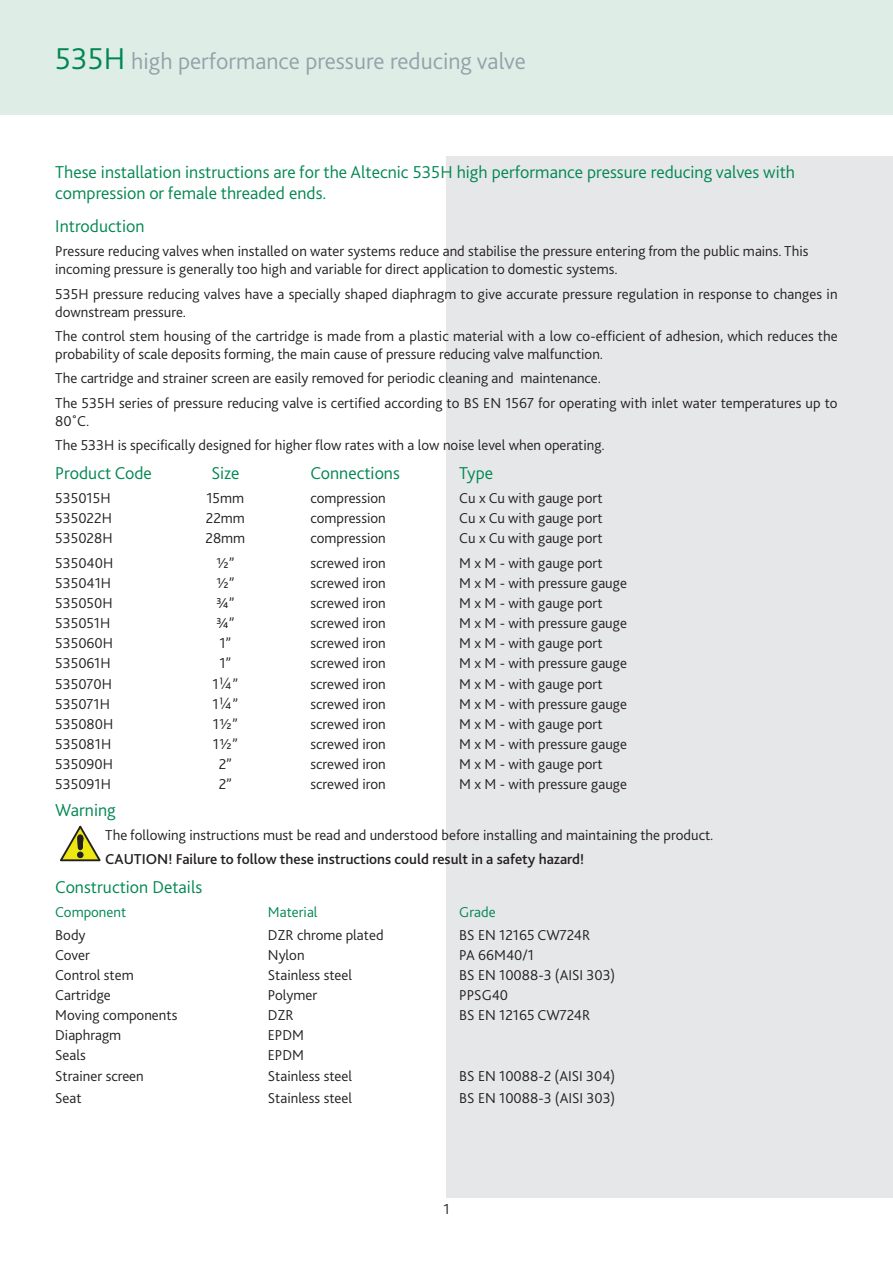
<style>
.page{position:relative;width:893px;height:1263px;background:#fff}
.page>*{position:absolute;margin:0;border:0;box-sizing:border-box;transform-origin:0 0}
.t1{font:300 24px "Bliss 2";color:#94a2aa}
.t2{font:300 18px/21px "Bliss 2";color:#008751}
.t3{font:300 15px/18px "Bliss 2";color:#231f20}
.t4{font:500 15px "Bliss 2";color:#231f20}
.t5{font:300 15px "Bliss 2";color:#008751}
.s1{font-size:31.5px;color:#008751}
.s2{font-family:"Futura";font-weight:400}
</style>
<div class="page">
<div style="left:0;top:0;width:893px;height:115px;background:#deede6"></div>
<div style="left:446px;top:156px;width:447px;height:1042px;background:#e6e7e9"></div>
<svg style="left:60px;top:825px;width:41px;height:37px"></svg>
<h1 class="t1" style="left:55px;top:52px;width:472px"><span class="s1">535H</span> high performance pressure reducing valve</h1>
<p class="t2" style="left:55px;top:163px;width:741px">These installation instructions are for the Altecnic 535H high performance pressure reducing valves with compression or female threaded ends.</p>
<p class="t2" style="left:55px;top:217px;width:91px">Introduction</p>
<p class="t3" style="left:55px;top:244px;width:755px">Pressure reducing valves when installed on water systems reduce and stabilise the pressure entering from the public mains. This incoming pressure is generally too high and variable for direct application to domestic systems.</p>
<p class="t3" style="left:55px;top:286px;width:784px">535H pressure reducing valves have a specially shaped diaphragm to give accurate pressure regulation in response to changes in downstream pressure.</p>
<p class="t3" style="left:55px;top:328px;width:784px">The control stem housing of the cartridge is made from a plastic material with a low co-efficient of adhesion, which reduces the probability of scale deposits forming, the main cause of pressure reducing valve malfunction.</p>
<p class="t3" style="left:55px;top:368px;width:784px;line-height:24.3px">The cartridge and strainer screen are easily removed for periodic cleaning and maintenance.<br>The 535H series of pressure reducing valve is certified according to BS EN 1567 for operating with inlet water temperatures up to</p>
<p class="t3" style="left:55px;top:410px;width:551px;line-height:24.3px">80˚C.<br>The 533H is specifically designed for higher flow rates with a low noise level when operating.</p>
<p class="t2" style="left:55px;top:464px;width:98px">Product Code</p>
<p class="t2" style="left:211px;top:464px;width:30px">Size</p>
<p class="t2" style="left:310px;top:464px;width:91px">Connections</p>
<p class="t2" style="left:459px;top:464px;width:35px">Type</p>
<p class="t3" style="left:55px;top:491px;width:57px">535015H</p>
<p class="t3" style="left:206px;top:491px;width:39px">15mm</p>
<p class="t3" style="left:310px;top:491px;width:77px">compression</p>
<p class="t3" style="left:459px;top:491px;width:145px">Cu x Cu with gauge port</p>
<p class="t3" style="left:55px;top:511px;width:58px">535022H</p>
<p class="t3" style="left:206px;top:511px;width:41px">22mm</p>
<p class="t3" style="left:310px;top:511px;width:77px">compression</p>
<p class="t3" style="left:459px;top:511px;width:145px">Cu x Cu with gauge port</p>
<p class="t3" style="left:55px;top:531px;width:59px">535028H</p>
<p class="t3" style="left:205px;top:531px;width:41px">28mm</p>
<p class="t3" style="left:310px;top:531px;width:77px">compression</p>
<p class="t3" style="left:459px;top:531px;width:145px">Cu x Cu with gauge port</p>
<p class="t3" style="left:55px;top:555px;width:60px">535040H</p>
<p class="t3" style="left:216px;top:555px;width:20px">½”</p>
<p class="t3" style="left:310px;top:555px;width:77px">screwed iron</p>
<p class="t3" style="left:459px;top:555px;width:145px">M x M - with gauge port</p>
<p class="t3" style="left:55px;top:575px;width:57px">535041H</p>
<p class="t3" style="left:216px;top:575px;width:20px">½”</p>
<p class="t3" style="left:310px;top:575px;width:77px">screwed iron</p>
<p class="t3" style="left:459px;top:575px;width:169px">M x M - with pressure gauge</p>
<p class="t3" style="left:55px;top:595px;width:59px">535050H</p>
<p class="t3" style="left:216px;top:595px;width:20px">¾”</p>
<p class="t3" style="left:310px;top:595px;width:77px">screwed iron</p>
<p class="t3" style="left:459px;top:595px;width:145px">M x M - with gauge port</p>
<p class="t3" style="left:55px;top:616px;width:57px">535051H</p>
<p class="t3" style="left:216px;top:616px;width:20px">¾”</p>
<p class="t3" style="left:310px;top:616px;width:77px">screwed iron</p>
<p class="t3" style="left:459px;top:616px;width:169px">M x M - with pressure gauge</p>
<p class="t3" style="left:55px;top:636px;width:59px">535060H</p>
<p class="t3" style="left:219px;top:636px;width:13px">1”</p>
<p class="t3" style="left:310px;top:636px;width:77px">screwed iron</p>
<p class="t3" style="left:459px;top:636px;width:145px">M x M - with gauge port</p>
<p class="t3" style="left:55px;top:656px;width:57px">535061H</p>
<p class="t3" style="left:219px;top:656px;width:13px">1”</p>
<p class="t3" style="left:310px;top:656px;width:77px">screwed iron</p>
<p class="t3" style="left:459px;top:656px;width:169px">M x M - with pressure gauge</p>
<p class="t3" style="left:55px;top:676px;width:58px">535070H</p>
<p class="t3" style="left:212px;top:676px;width:27px">1<span class="s2">¼</span>”</p>
<p class="t3" style="left:310px;top:676px;width:77px">screwed iron</p>
<p class="t3" style="left:459px;top:676px;width:145px">M x M - with gauge port</p>
<p class="t3" style="left:55px;top:696px;width:56px">535071H</p>
<p class="t3" style="left:212px;top:696px;width:27px">1<span class="s2">¼</span>”</p>
<p class="t3" style="left:310px;top:696px;width:77px">screwed iron</p>
<p class="t3" style="left:459px;top:696px;width:169px">M x M - with pressure gauge</p>
<p class="t3" style="left:55px;top:716px;width:60px">535080H</p>
<p class="t3" style="left:213px;top:716px;width:26px">1½”</p>
<p class="t3" style="left:310px;top:716px;width:77px">screwed iron</p>
<p class="t3" style="left:459px;top:716px;width:145px">M x M - with gauge port</p>
<p class="t3" style="left:55px;top:736px;width:57px">535081H</p>
<p class="t3" style="left:213px;top:736px;width:26px">1½”</p>
<p class="t3" style="left:310px;top:736px;width:77px">screwed iron</p>
<p class="t3" style="left:459px;top:736px;width:169px">M x M - with pressure gauge</p>
<p class="t3" style="left:55px;top:756px;width:59px">535090H</p>
<p class="t3" style="left:219px;top:756px;width:15px">2”</p>
<p class="t3" style="left:310px;top:756px;width:77px">screwed iron</p>
<p class="t3" style="left:459px;top:756px;width:145px">M x M - with gauge port</p>
<p class="t3" style="left:55px;top:777px;width:57px">535091H</p>
<p class="t3" style="left:219px;top:777px;width:15px">2”</p>
<p class="t3" style="left:310px;top:777px;width:77px">screwed iron</p>
<p class="t3" style="left:459px;top:777px;width:169px">M x M - with pressure gauge</p>
<p class="t2" style="left:55px;top:801px;width:62px">Warning</p>
<p class="t3" style="left:105px;top:827px;width:610px">The following instructions must be read and understood before installing and maintaining the product.</p>
<p class="t4" style="left:105px;top:854px;width:480px">CAUTION! Failure to follow these instructions could result in a safety hazard!</p>
<p class="t2" style="left:55px;top:878px;width:148px">Construction Details</p>
<p class="t5" style="left:55px;top:907px;width:73px">Component</p>
<p class="t5" style="left:268px;top:907px;width:51px">Material</p>
<p class="t5" style="left:459px;top:907px;width:38px">Grade</p>
<p class="t3" style="left:55px;top:927px;width:32px">Body</p>
<p class="t3" style="left:268px;top:927px;width:117px">DZR chrome plated</p>
<p class="t3" style="left:459px;top:927px;width:132px">BS EN 12165 CW724R</p>
<p class="t3" style="left:55px;top:947px;width:36px">Cover</p>
<p class="t3" style="left:268px;top:947px;width:38px">Nylon</p>
<p class="t3" style="left:459px;top:947px;width:76px">PA 66M40/1</p>
<p class="t3" style="left:55px;top:967px;width:80px">Control stem</p>
<p class="t3" style="left:268px;top:967px;width:86px">Stainless steel</p>
<p class="t3" style="left:459px;top:967px;width:158px">BS EN 10088-3 (AISI 303)</p>
<p class="t3" style="left:55px;top:987px;width:57px">Cartridge</p>
<p class="t3" style="left:268px;top:987px;width:51px">Polymer</p>
<p class="t3" style="left:459px;top:987px;width:51px">PPSG40</p>
<p class="t3" style="left:55px;top:1008px;width:124px">Moving components</p>
<p class="t3" style="left:268px;top:1008px;width:27px">DZR</p>
<p class="t3" style="left:459px;top:1008px;width:132px">BS EN 12165 CW724R</p>
<p class="t3" style="left:55px;top:1028px;width:68px">Diaphragm</p>
<p class="t3" style="left:268px;top:1028px;width:38px">EPDM</p>
<p class="t3" style="left:55px;top:1048px;width:32px">Seals</p>
<p class="t3" style="left:268px;top:1048px;width:38px">EPDM</p>
<p class="t3" style="left:55px;top:1068px;width:90px">Strainer screen</p>
<p class="t3" style="left:268px;top:1068px;width:86px">Stainless steel</p>
<p class="t3" style="left:459px;top:1068px;width:158px">BS EN 10088-2 (AISI 304)</p>
<p class="t3" style="left:55px;top:1090px;width:28px">Seat</p>
<p class="t3" style="left:268px;top:1090px;width:86px">Stainless steel</p>
<p class="t3" style="left:459px;top:1090px;width:158px">BS EN 10088-3 (AISI 303)</p>
<p class="t3" style="left:443px;top:1201px;width:8px">1</p>
</div>
